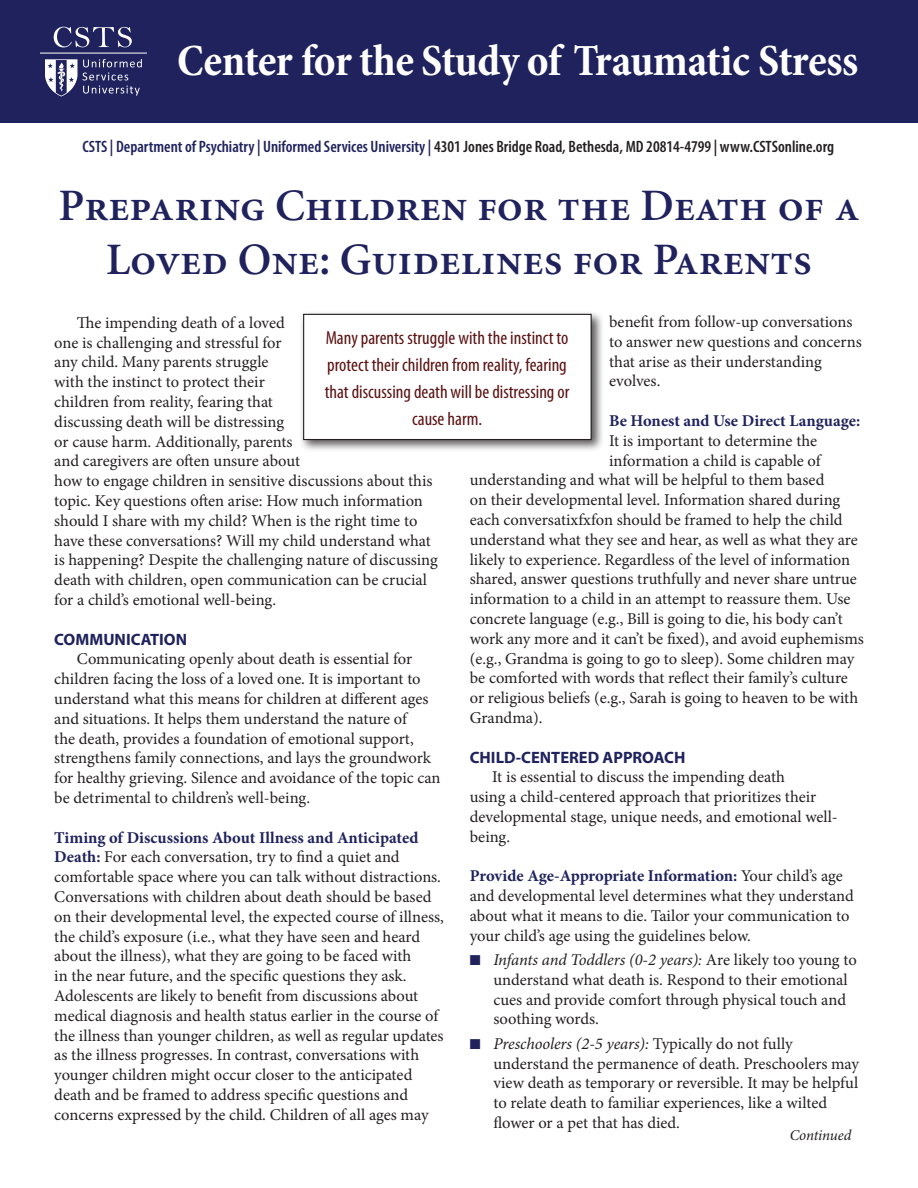
<style>
.page{position:relative;width:918px;height:1188px;background:#fff}
.page>*{position:absolute;margin:0;border:0;box-sizing:border-box;transform-origin:0 0}
.t1{font:45px/54px "Minion Semibold SC";color:#1f225d;text-align:center}
.Subhead_2{font:700 condensed 45px "Minion Pro";letter-spacing:-.015em;color:#fff}
.PQ_centered{font:condensed 18.9px/27px "Myriad Pro";color:#5b1212;text-align:center}
.text{font:16.5px/19.8px "Minion Pro";color:#231f20}
.Text_no_indent{font:16.5px/19.8px "Minion Pro";color:#231f20}
.text-2{font:600 condensed 16.5px "Myriad Pro";color:#231f20}
.t2{font:700 16.5px "Myriad Pro";color:#1f225d}
.text-3{font:700 16.5px "Minion Pro";color:#1f225d}
.text-4{font:italic 15px "Minion Pro";letter-spacing:-.01em;color:#231f20}
.s1{color:#1f225d}
.s2{font-weight:700;color:#1f225d}
.s3{font-style:italic}
</style>
<div class="page">
<div style="left:0;top:0;width:918px;height:123px;background:#1f225d"></div>
<svg style="left:83px;top:59px;width:59px;height:37px"></svg>
<svg style="left:45px;top:59px;width:32px;height:38px"></svg>
<hr style="left:40px;top:53px;width:107px;height:1px;background:#fff">
<svg style="left:54px;top:27px;width:78px;height:20px"></svg>
<div style="left:299px;top:310px;width:306px;height:143px;background:#231f20;opacity:.75"></div>
<div style="left:304px;top:314px;width:287px;height:126px;background:#fff"></div>
<div style="left:303px;top:314px;width:289px;height:126px;border:1px solid #231f20"></div>
<p class="Subhead_2" style="left:177px;top:30px;width:683px">Center for the Study of Traumatic Stress</p>
<p class="text-2" style="left:82px;top:138px;width:753px"><span class="s1">CSTS | Department of Psychiatry | Uniformed Services University |</span> 4301 Jones Bridge Road, Bethesda, MD 20814-4799 | www.CSTSonline.org</p>
<p class="t1" style="left:58px;top:180px;width:803px">Preparing Children for the Death of a<br>Loved One: Guidelines for Parents</p>
<p class="text" style="left:609px;top:312px;width:254px">benefit from follow-up conversations to answer new questions and concerns that arise as their understanding evolves.</p>
<p class="text-3" style="left:609px;top:409px;width:253px">Be Honest and Use Direct Language:</p>
<p class="text" style="left:609px;top:431px;width:210px">It is important to determine the</p>
<p class="text" style="left:609px;top:451px;width:213px">information a child is capable of</p>
<p class="text" style="left:470px;top:470px;width:356px">understanding and what will be helpful to them based</p>
<p class="text" style="left:470px;top:490px;width:372px">on their developmental level. Information shared during</p>
<p class="text" style="left:470px;top:510px;width:374px">each conversatixfxfon should be framed to help the child</p>
<p class="text" style="left:470px;top:530px;width:389px">understand what they see and hear, as well as what they are</p>
<p class="text" style="left:470px;top:550px;width:382px">likely to experience. Regardless of the level of information</p>
<p class="text" style="left:470px;top:569px;width:389px">shared, answer questions truthfully and never share untrue</p>
<p class="text" style="left:470px;top:589px;width:382px">information to a child in an attempt to reassure them. Use</p>
<p class="text" style="left:470px;top:609px;width:375px">concrete language (e.g., Bill is going to die, his body can’t</p>
<p class="text" style="left:470px;top:629px;width:396px">work any more and it can’t be fixed), and avoid euphemisms</p>
<p class="text" style="left:470px;top:649px;width:386px">(e.g., Grandma is going to go to sleep). Some children may</p>
<p class="text" style="left:470px;top:668px;width:380px">be comforted with words that reflect their family’s culture</p>
<p class="text" style="left:470px;top:688px;width:390px">or religious beliefs (e.g., Sarah is going to heaven to be with</p>
<p class="text" style="left:470px;top:708px;width:74px">Grandma).</p>
<p class="t2" style="left:470px;top:748px;width:217px">CHILD-CENTERED APPROACH</p>
<p class="text" style="left:470px;top:767px;width:369px;text-indent:22px">It is essential to discuss the impending death<br>using a child-centered approach that prioritizes their developmental stage, unique needs, and emotional well&shy;being.</p>
<p class="Text_no_indent" style="left:470px;top:866px;width:386px"><span class="s2">Provide Age-Appropriate Information:</span> Your child’s age and developmental level determines what they understand about what it means to die. Tailor your communication to your child’s age using the guidelines below.</p>
<p class="text" style="left:493px;top:950px;width:365px;text-indent:-24px"><span class="s1">■</span> <span class="s3">Infants and Toddlers (0-2 years):</span> Are likely too young to understand what death is. Respond to their emotional cues and provide comfort through physical touch and soothing words.</p>
<p class="text" style="left:493px;top:1034px;width:367px;text-indent:-24px"><span class="s1">■</span> <span class="s3">Preschoolers (2-5 years):</span> Typically do not fully understand the permanence of death. Preschoolers may view death as temporary or reversible. It may be helpful to relate death to familiar experiences, like a wilted flower or a pet that has died.</p>
<p class="text" style="left:54px;top:313px;width:385px;text-indent:22px">The impending death of a loved<br>one is challenging and stressful for<br>any child. Many parents struggle<br>with the instinct to protect their<br>children from reality, fearing that<br>discussing death will be distressing<br>or cause harm. Additionally, parents<br>and caregivers are often unsure about<br>how to engage children in sensitive discussions about this topic. Key questions often arise: How much information should I share with my child? When is the right time to have these conversations? Will my child understand what is happening? Despite the challenging nature of discussing death with children, open communication can be crucial for a child’s emotional well-being.</p>
<p class="t2" style="left:54px;top:630px;width:134px">COMMUNICATION</p>
<p class="text" style="left:54px;top:649px;width:388px;text-indent:22px">Communicating openly about death is essential for children facing the loss of a loved one. It is important to understand what this means for children at different ages and situations. It helps them understand the nature of<br>the death, provides a foundation of emotional support, strengthens family connections, and lays the groundwork for healthy grieving. Silence and avoidance of the topic can be detrimental to children’s well-being.</p>
<p class="text" style="left:54px;top:828px;width:391px"><span class="s2">Timing of Discussions About Illness and Anticipated Death:</span> For each conversation, try to find a quiet and comfortable space where you can talk without distractions.<br>Conversations with children about death should be based on their developmental level, the expected course of illness, the child’s exposure (i.e., what they have seen and heard about the illness), what they are going to be faced with<br>in the near future, and the specific questions they ask.<br>Adolescents are likely to benefit from discussions about medical diagnosis and health status earlier in the course of the illness than younger children, as well as regular updates as the illness progresses. In contrast, conversations with younger children might occur closer to the anticipated death and be framed to address specific questions and concerns expressed by the child. Children of all ages may</p>
<p class="PQ_centered" style="left:325px;top:324px;width:246px">Many parents struggle with the instinct to protect their children from reality, fearing that discussing death will be distressing or cause harm.</p>
<p class="text-4" style="left:790px;top:1127px;width:63px">Continued</p>
</div>
